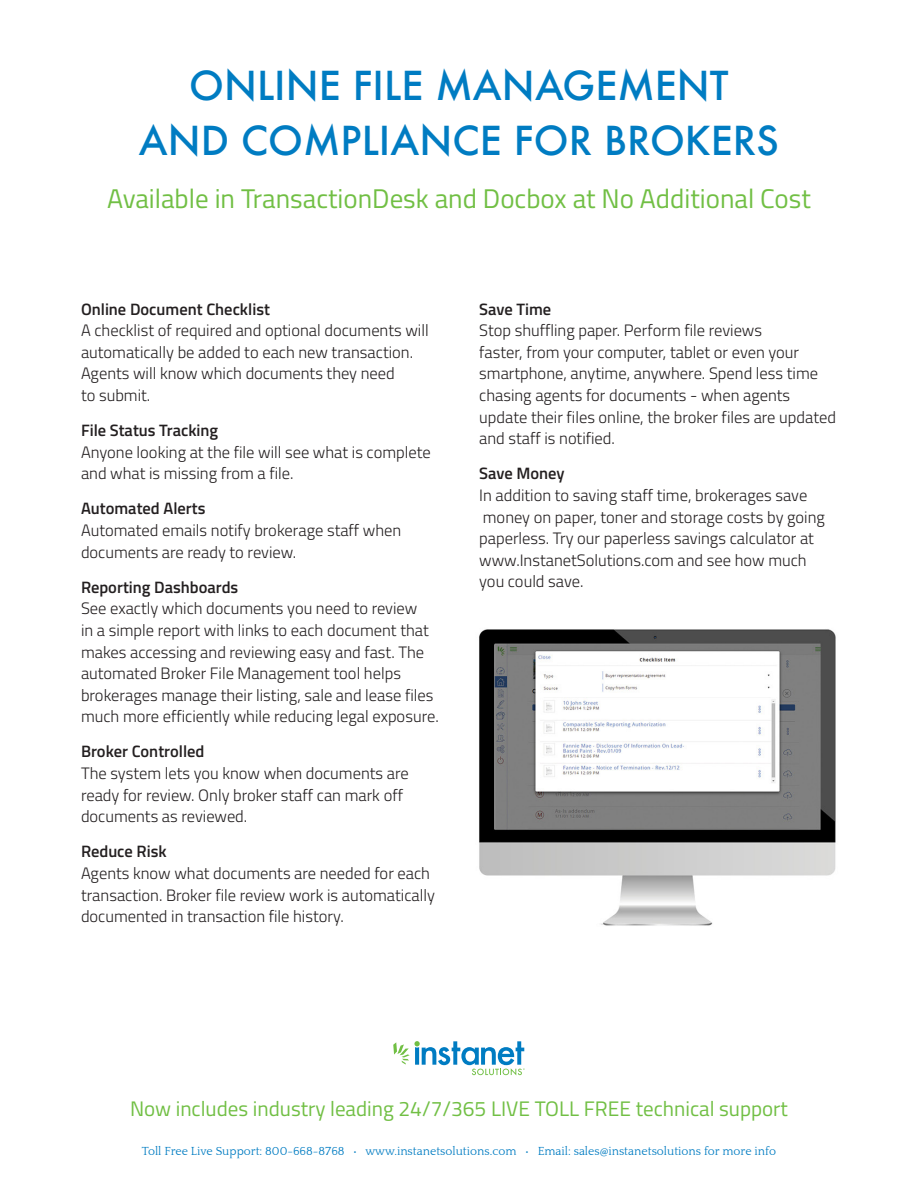
<style>
.page{position:relative;width:918px;height:1188px;background:#fff}
.page>*{position:absolute;margin:0;border:0;box-sizing:border-box;transform-origin:0 0}
.t1{font:500 39px/55.5px "Futura";color:#007cc2;text-align:center}
.t2{font:27px "Titillium Web";color:#71bf44}
.t3{font:21px "Titillium Web";color:#71bf44}
.t4{font:300 16.5px/21.6px "Titillium Web";color:#231f20}
.t5{font:12px "Quattrocento";color:#007cc2}
.s1{font-weight:600}
</style>
<div class="page">
<img style="left:266px;top:629px;width:570px;height:297px">
<svg style="left:393px;top:1041px;width:132px;height:34px"></svg>
<p class="t1" style="left:139px;top:57px;width:642px">ONLINE FILE MANAGEMENT<br>AND COMPLIANCE FOR BROKERS</p>
<p class="t2" style="left:107px;top:179px;width:705px">Available in TransactionDesk and Docbox at No Additional Cost</p>
<p class="t4" style="left:81px;top:297px;width:349px"><span class="s1">Online Document Checklist<br></span>A checklist of required and optional documents will automatically be added to each new transaction.<br>Agents will know which documents they need<br>to submit.</p>
<p class="t4" style="left:81px;top:419px;width:351px"><span class="s1">File Status Tracking<br></span>Anyone looking at the file will see what is complete and what is missing from a file.</p>
<p class="t4" style="left:81px;top:497px;width:322px"><span class="s1">Automated Alerts<br></span>Automated emails notify brokerage staff when documents are ready to review.</p>
<p class="t4" style="left:81px;top:575px;width:359px"><span class="s1">Reporting Dashboards<br></span>See exactly which documents you need to review<br>in a simple report with links to each document that makes accessing and reviewing easy and fast. The automated Broker File Management tool helps brokerages manage their listing, sale and lease files much more efficiently while reducing legal exposure.</p>
<p class="t4" style="left:81px;top:740px;width:329px"><span class="s1">Broker Controlled<br></span>The system lets you know when documents are ready for review. Only broker staff can mark off documents as reviewed.</p>
<p class="t4" style="left:81px;top:840px;width:355px"><span class="s1">Reduce Risk<br></span>Agents know what documents are needed for each transaction. Broker file review work is automatically documented in transaction file history.</p>
<p class="t4" style="left:479px;top:297px;width:358px"><span class="s1">Save Time<br></span>Stop shuffling paper. Perform file reviews<br>faster, from your computer, tablet or even your smartphone, anytime, anywhere. Spend less time chasing agents for documents - when agents update their files online, the broker files are updated and staff is notified.</p>
<p class="t4" style="left:479px;top:462px;width:347px"><span class="s1">Save Money<br></span>In addition to saving staff time, brokerages save money on paper, toner and storage costs by going paperless. Try our paperless savings calculator at www.InstanetSolutions.com and see how much you could save.</p>
<p class="t3" style="left:130px;top:1094px;width:659px">Now includes industry leading 24/7/365 LIVE TOLL FREE technical support</p>
<p class="t5" style="left:142px;top:1145px;width:636px">Toll Free Live Support: 800-668-8768 • www.instanetsolutions.com • Email: sales@instanetsolutions for more info</p>
</div>
